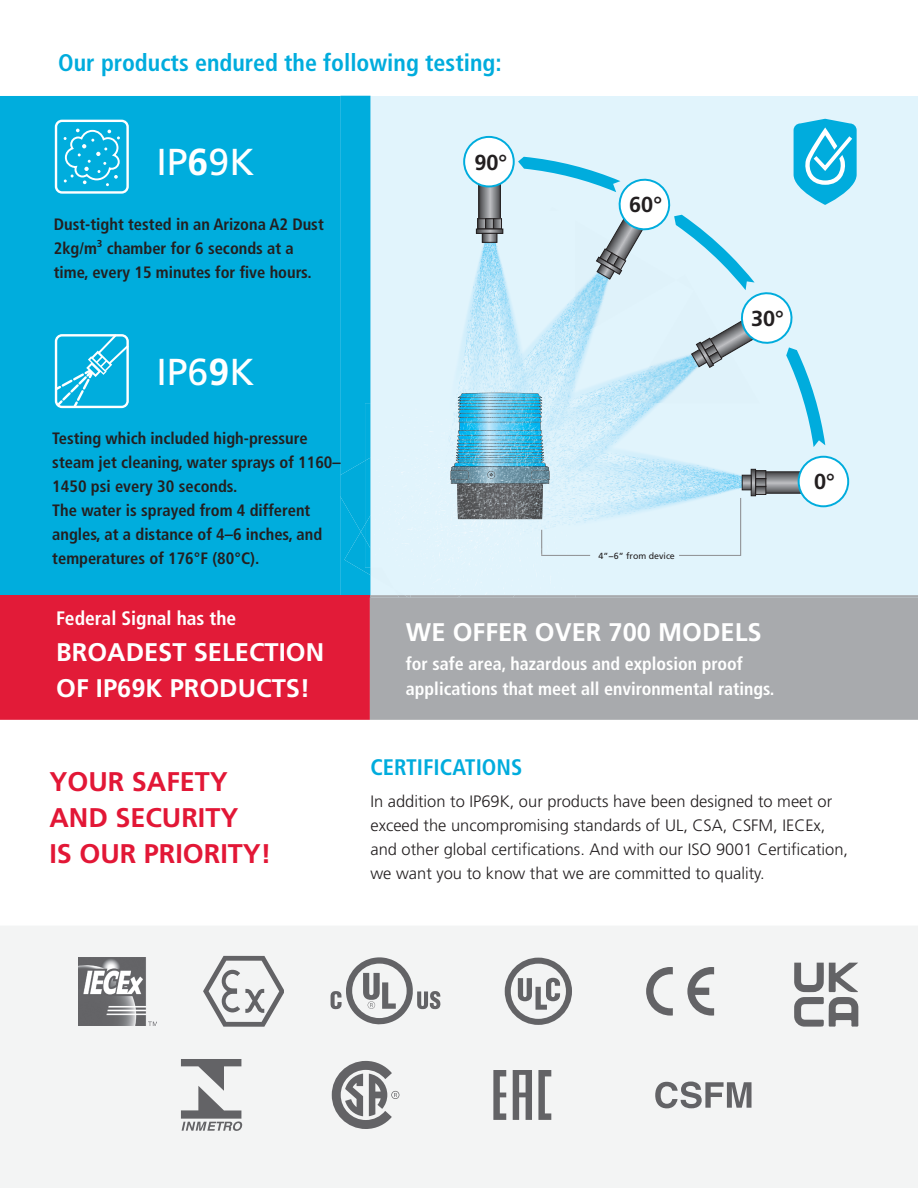
<style>
.page{position:relative;width:918px;height:1188px;background:#fff}
.page>*{position:absolute;margin:0;border:0;box-sizing:border-box;transform-origin:0 0}
.t1{font:37.5px "Frutiger LT Std";color:#fff}
.t2{font:700 27px/36px "Frutiger LT Std";color:#e21736}
.t3{font:700 25.5px/36px "Frutiger LT Std";color:#fff}
.t4{font:700 condensed 24px "Frutiger LT Std";color:#00acdd}
.t5{font:700 condensed 22.5px "Frutiger LT Std";color:#00acdd}
.t6{font:700 21.75px "Frutiger";color:#231f20}
.t7{font:700 condensed 19.5px "Frutiger LT Std";color:#fff}
.t8{font:700 condensed 18px/25.5px "Frutiger LT Std";color:#fff}
.t9{font:700 condensed 16.5px/24px "Frutiger LT Std";color:#231f20}
.t10{font:300 16.5px/24px "Frutiger LT Std";color:#231f20}
.t11{font:8.85px "Frutiger";color:#231f20}
.s1{font-weight:700}
</style>
<div class="page">
<div style="left:0;top:926px;width:918px;height:262px;background:#f3f4f4"></div>
<img style="left:78px;top:957px;width:79px;height:68px">
<svg style="left:331px;top:957px;width:109px;height:68px"></svg>
<svg style="left:204px;top:956px;width:80px;height:71px"></svg>
<svg style="left:794px;top:963px;width:64px;height:64px"></svg>
<svg style="left:646px;top:967px;width:27px;height:49px"></svg>
<svg style="left:687px;top:967px;width:27px;height:49px"></svg>
<svg style="left:493px;top:1070px;width:58px;height:50px"></svg>
<svg style="left:655px;top:1082px;width:97px;height:26px"></svg>
<svg style="left:505px;top:958px;width:67px;height:67px"></svg>
<svg style="left:332px;top:1061px;width:67px;height:68px"></svg>
<svg style="left:181px;top:1059px;width:62px;height:72px"></svg>
<div style="left:0;top:96px;width:340px;height:499px;background:#00addd"></div>
<svg style="left:54px;top:334px;width:75px;height:75px;background:#36bee4"></svg>
<div style="left:55px;top:120px;width:74px;height:74px;border:2px solid #fff;border-radius:6px"></div>
<svg style="left:64px;top:129px;width:57px;height:57px;background:#26b9e2"></svg>
<div style="left:0;top:598px;width:370px;height:122px;background:#e21b38"></div>
<hr style="left:0;top:595px;width:340px;height:3px;background:#e01c38">
<div style="left:370px;top:598px;width:548px;height:122px;background:#a8aaad"></div>
<svg style="left:340px;top:96px;width:578px;height:502px;background:#c5e6f3"></svg>
<h3 class="t4" style="left:58px;top:49px;width:445px">Our products endured the following testing:</h3>
<h1 class="t1" style="left:156px;top:140px;width:99px">IP<span class="s1">6</span>9K</h1>
<p class="t9" style="left:54px;top:212px;width:272px">Dust-tight tested in an Arizona A2 Dust<br>2kg/m³ chamber for 6 seconds at a time, every 15 minutes for five hours.</p>
<h1 class="t1" style="left:156px;top:350px;width:99px">IP6<span class="s1">9</span>K</h1>
<p class="t9" style="left:52px;top:426px;width:290px">Testing which included high-pressure steam jet cleaning, water sprays of 1160– 1450 psi every 30 seconds.<br>The water is sprayed from 4 different angles, at a distance of 4–6 inches, and temperatures of 176°F (80°C).</p>
<p class="t7" style="left:56px;top:607px;width:182px">Federal Signal has the</p>
<h3 class="t3" style="left:56px;top:634px;width:269px">BROADEST SELECTION<br>OF IP69K PRODUCTS!</h3>
<h2 class="t2" style="left:49px;top:763px;width:224px">YOUR SAFETY<br>AND SECURITY<br>IS OUR PRIORITY!</h2>
<h3 class="t6" style="left:474px;top:150px;width:34px">90°</h3>
<h3 class="t6" style="left:629px;top:192px;width:34px">60°</h3>
<h3 class="t6" style="left:751px;top:305px;width:34px">30°</h3>
<p class="t11" style="left:599px;top:550px;width:78px">4”−6” from device</p>
<h3 class="t3" style="left:406px;top:615px;width:357px">WE OFFER OVER 700 MODELS</h3>
<p class="t8" style="left:406px;top:651px;width:370px">for safe area, hazardous and explosion proof applications that meet all environmental ratings.</p>
<h3 class="t5" style="left:370px;top:754px;width:153px">CERTIFICATIONS</h3>
<h3 class="t6" style="left:814px;top:469px;width:22px">0°</h3>
<p class="t10" style="left:370px;top:789px;width:479px">In addition to IP69K, our products have been designed to meet or exceed the uncompromising standards of UL, CSA, CSFM, IECEx, and other global certifications. And with our ISO 9001 Certification, we want you to know that we are committed to quality.</p>
</div>
